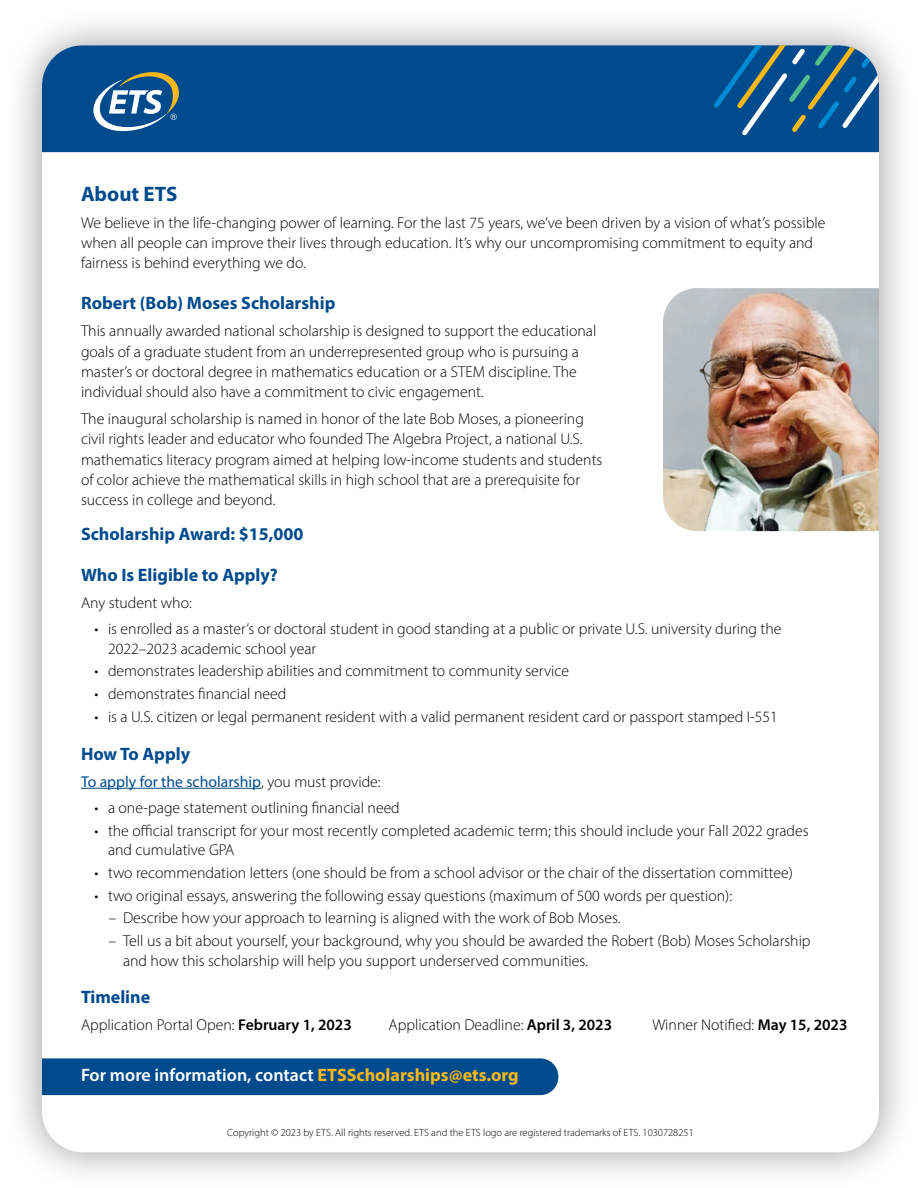
<style>
.page{position:relative;width:918px;height:1188px;background:#fff}
.page>*{position:absolute;margin:0;border:0;box-sizing:border-box;transform-origin:0 0}
.t1{font:700 21px "Myriad Pro";color:#004b8d}
.t2{font:700 18px "Myriad Pro";color:#004b8d}
.t3{font:600 18px "Myriad Pro";color:#fff}
.t4{font:300 15.75px/20.2px "Myriad Pro";color:#000}
.t5{font:15.75px "Myriad Pro";color:#004b8d}
.copyright{font:300 10.5px "Myriad Pro";color:#000}
.s1{font-weight:300;color:#000}
.s2{font-weight:600}
.s3{font-weight:700;color:#fdb913}
</style>
<div class="page">
<div style="left:4px;top:7px;width:913px;height:1181px;background:#000;opacity:.4"></div>
<div style="left:43px;top:46px;width:835px;height:1106px;background:#fff;border-radius:40px"></div>
<div style="left:42px;top:45px;width:837px;height:107px;background:#004b8d"></div>
<svg style="left:709px;top:45px;width:170px;height:95px;background:#1f6190"></svg>
<svg style="left:93px;top:72px;width:86px;height:59px"></svg>
<img style="left:663px;top:288px;width:216px;height:243px">
<div style="left:42px;top:1058px;width:516px;height:37px;background:#004b8d"></div>
<hr style="left:81px;top:788px;width:180px;height:1px;background:#004b8d">
<h1 class="t1" style="left:81px;top:180px;width:98px">About ETS</h1>
<p class="t4" style="left:81px;top:212px;width:746px">We believe in the life-changing power of learning. For the last 75 years, we’ve been driven by a vision of what’s possible when all people can improve their lives through education. It’s why our uncompromising commitment to equity and fairness is behind everything we do.</p>
<h2 class="t2" style="left:81px;top:292px;width:256px">Robert (Bob) Moses Scholarship</h2>
<p class="t4" style="left:81px;top:321px;width:517px">This annually awarded national scholarship is designed to support the educational goals of a graduate student from an underrepresented group who is pursuing a master’s or doctoral degree in mathematics education or a STEM discipline. The individual should also have a commitment to civic engagement.</p>
<p class="t4" style="left:81px;top:409px;width:523px">The inaugural scholarship is named in honor of the late Bob Moses, a pioneering civil rights leader and educator who founded The Algebra Project, a national U.S. mathematics literacy program aimed at helping low-income students and students of color achieve the mathematical skills in high school that are a prerequisite for success in college and beyond.</p>
<h2 class="t2" style="left:81px;top:522px;width:224px">Scholarship Award: $15,000</h2>
<h2 class="t2" style="left:81px;top:563px;width:198px">Who Is Eligible to Apply?</h2>
<p class="t4" style="left:81px;top:592px;width:112px">Any student who:</p>
<p class="t4" style="left:108px;top:619px;width:675px;line-height:19.5px;text-indent:-14px">• is enrolled as a master’s or doctoral student in good standing at a public or private U.S. university during the<br>2022–2023 academic school year</p>
<p class="t4" style="left:94px;top:661px;width:476px">• demonstrates leadership abilities and commitment to community service</p>
<p class="t4" style="left:94px;top:684px;width:193px">• demonstrates financial need</p>
<p class="t4" style="left:94px;top:706px;width:685px">• is a U.S. citizen or legal permanent resident with a valid permanent resident card or passport stamped I-551</p>
<h2 class="t2" style="left:81px;top:742px;width:111px">How To Apply</h2>
<p class="t5" style="left:81px;top:772px;width:301px">To apply for the scholarship<span class="s1">, you must provide:</span></p>
<p class="t4" style="left:94px;top:797px;width:307px">• a one-page statement outlining financial need</p>
<p class="t4" style="left:108px;top:821px;width:702px;line-height:19.5px;text-indent:-14px">• the official transcript for your most recently completed academic term; this should include your Fall 2022 grades and cumulative GPA</p>
<p class="t4" style="left:94px;top:862px;width:700px">• two recommendation letters (one should be from a school advisor or the chair of the dissertation committee)</p>
<p class="t4" style="left:94px;top:885px;width:639px">• two original essays, answering the following essay questions (maximum of 500 words per question):</p>
<p class="t4" style="left:109px;top:908px;width:513px">– Describe how your approach to learning is aligned with the work of Bob Moses.</p>
<p class="t4" style="left:123px;top:931px;width:689px;line-height:19.5px;text-indent:-14px">– Tell us a bit about yourself, your background, why you should be awarded the Robert (Bob) Moses Scholarship and how this scholarship will help you support underserved communities.</p>
<h2 class="t2" style="left:81px;top:986px;width:71px">Timeline</h2>
<p class="t4" style="left:81px;top:1015px;width:272px">Application Portal Open: <span class="s2">February 1, 2023</span></p>
<p class="t4" style="left:388px;top:1015px;width:225px">Application Deadline: <span class="s2">April 3, 2023</span></p>
<p class="t4" style="left:652px;top:1015px;width:196px">Winner Notified: <span class="s2">May 15, 2023</span></p>
<p class="t3" style="left:81px;top:1064px;width:439px">For more information, contact <span class="s3">ETSScholarships@ets.org</span></p>
<p class="copyright" style="left:227px;top:1126px;width:468px">Copyright © 2023 by ETS. All rights reserved. ETS and the ETS logo are registered trademarks of ETS. 1030728251</p>
</div>
